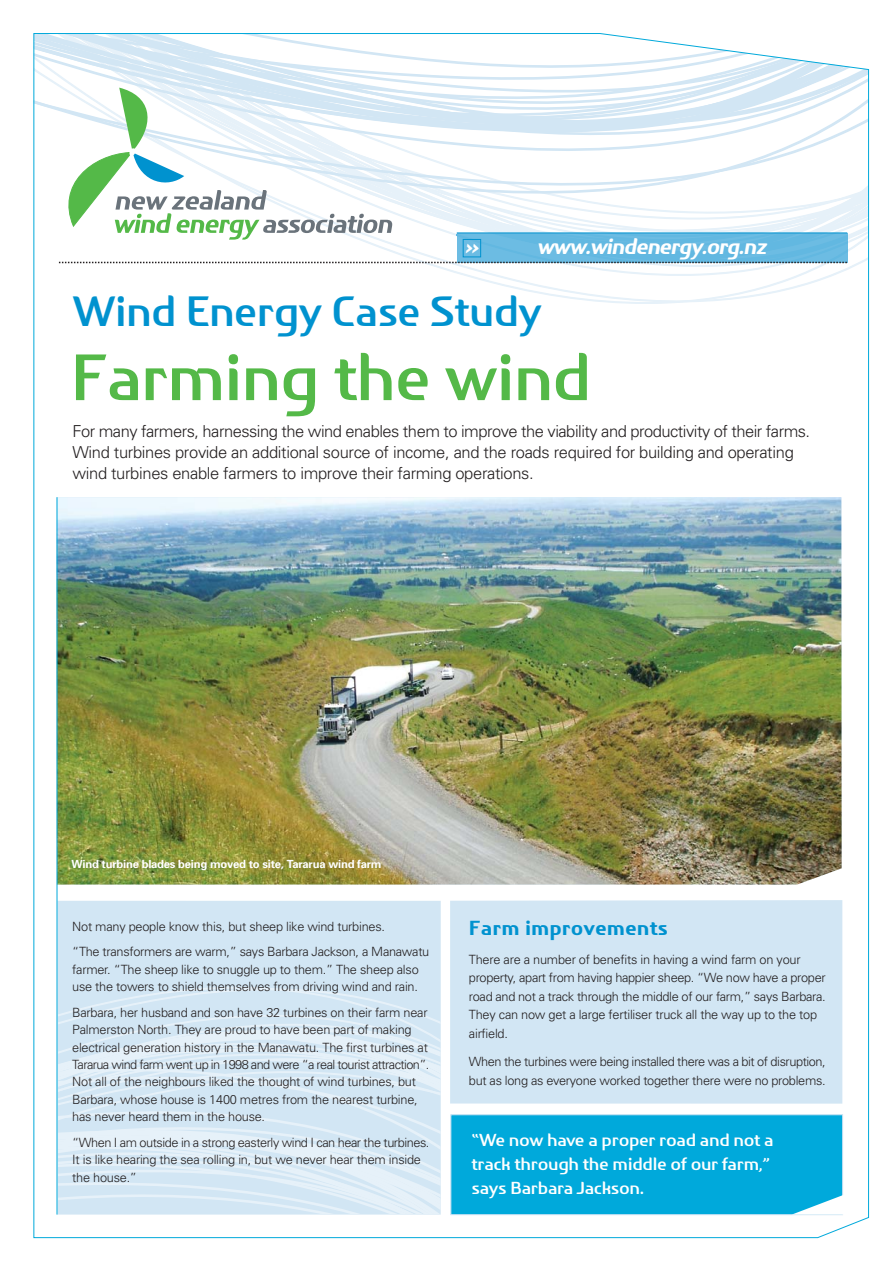
<style>
.page{position:relative;width:893px;height:1263px;background:#fff}
.page>*{position:absolute;margin:0;border:0;box-sizing:border-box;transform-origin:0 0}
.t1{font:67.5px "After Text";letter-spacing:-.02em;color:#54b948}
.t2{font:43.8px "After Text";letter-spacing:-.02em;color:#0092cf}
.t3{font:italic 700 22.5px "After Text";letter-spacing:-.05em;color:#fff}
.t4{font:700 21px "After Text";color:#0092cf}
.t5{font:18px/24px "After Text";letter-spacing:-.02em;color:#fff}
.t6{font:300 16.5px/21px "Univers";letter-spacing:-.02em;color:#231f20}
.t7{font:300 12.75px/17.4px "Univers";letter-spacing:-.02em;color:#231f20}
.t8{font:700 11.25px "Univers";letter-spacing:-.02em;color:#fff}
</style>
<div class="page">
<img style="left:33px;top:33px;width:836px;height:1205px">
<svg style="left:34px;top:34px;width:834px;height:229px"></svg>
<div style="left:463px;top:239px;width:18px;height:18px;border:1px solid #0092cf"></div>
<svg style="left:791px;top:1194px;width:55px;height:21px"></svg>
<h3 class="t3" style="left:464px;top:238px;width:16px">››</h3>
<h3 class="t3" style="left:537px;top:238px;width:231px">www.windenergy.org.nz</h3>
<h2 class="t2" style="left:73px;top:295px;width:470px">Wind Energy Case Study</h2>
<h1 class="t1" style="left:71px;top:352px;width:522px">Farming the wind</h1>
<p class="t6" style="left:72px;top:423px;width:739px">For many farmers, harnessing the wind enables them to improve the viability and productivity of their farms.<br>Wind turbines provide an additional source of income, and the roads required for building and operating wind turbines enable farmers to improve their farming operations.</p>
<p class="t8" style="left:71px;top:859px;width:311px">Wind turbine blades being moved to site, Tararua wind farm</p>
<p class="t7" style="left:72px;top:914px;width:358px;line-height:25.8px">Not many people know this, but sheep like wind turbines.<br>“The transformers are warm,” says Barbara Jackson, a Manawatu</p>
<p class="t7" style="left:72px;top:962px;width:348px">farmer. “The sheep like to snuggle up to them.” The sheep also use the towers to shield themselves from driving wind and rain.</p>
<p class="t7" style="left:72px;top:1005px;width:359px">Barbara, her husband and son have 32 turbines on their farm near Palmerston North. They are proud to have been part of making electrical generation history in the Manawatu. The first turbines at Tararua wind farm went up in 1998 and were “a real tourist attraction”.<br>Not all of the neighbours liked the thought of wind turbines, but Barbara, whose house is 1400 metres from the nearest turbine, has never heard them in the house.</p>
<p class="t7" style="left:72px;top:1135px;width:359px">“When I am outside in a strong easterly wind I can hear the turbines.<br>It is like hearing the sea rolling in, but we never hear them inside the house.”</p>
<h3 class="t4" style="left:469px;top:920px;width:200px">Farm improvements</h3>
<p class="t7" style="left:469px;top:951px;width:358px;line-height:18.6px">There are a number of benefits in having a wind farm on your property, apart from having happier sheep. “We now have a proper road and not a track through the middle of our farm,” says Barbara.<br>They can now get a large fertiliser truck all the way up to the top airfield.</p>
<p class="t7" style="left:469px;top:1054px;width:358px;line-height:18.6px">When the turbines were being installed there was a bit of disruption, but as long as everyone worked together there were no problems.</p>
<h3 class="t5" style="left:471px;top:1130px;width:303px">“We now have a proper road and not a track through the middle of our farm,” says Barbara Jackson.</h3>
</div>
